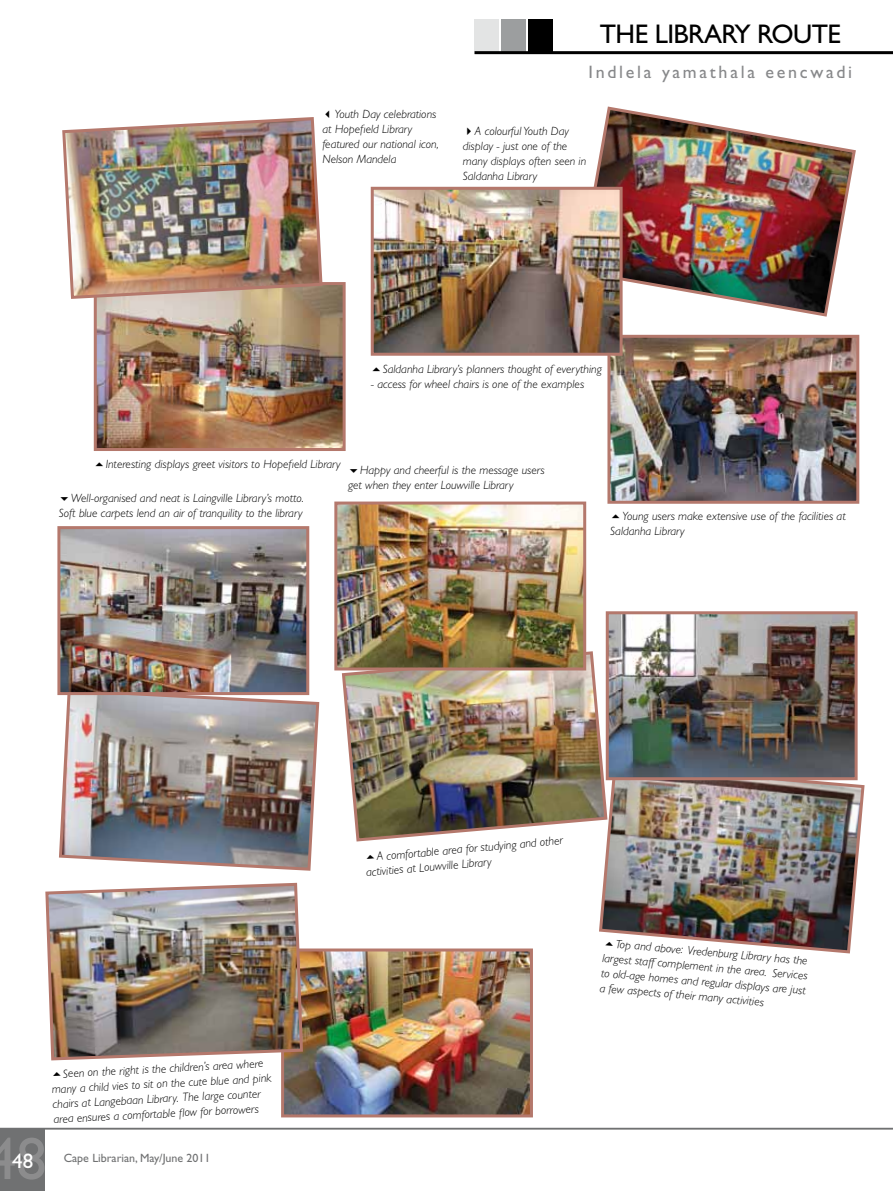
<style>
.page{position:relative;width:893px;height:1191px;background:#fff}
.page>*{position:absolute;margin:0;border:0;box-sizing:border-box;transform-origin:0 0}
.t1{font:60px "Gill Sans";color:#fff}
.t2{font:27px "Gill Sans";letter-spacing:-.02em;color:#000}
.t3{font:21px "Gill Sans";color:#fff}
.t4{font:18px "Gill Sans";letter-spacing:.15em;color:#87888a}
.t5{font:italic 300 12px/15px "Gill Sans";color:#000}
.t6{font:12px "Gill Sans";color:#707172}
</style>
<div class="page">
<div style="left:475px;top:19px;width:24px;height:35px;background:#e3e4e4"></div>
<div style="left:501px;top:19px;width:25px;height:35px;background:#9c9e9f"></div>
<div style="left:528px;top:19px;width:25px;height:35px;background:#000"></div>
<hr style="left:475px;top:51px;width:418px;height:3px;background:#000">
<div style="left:0;top:1129px;width:45px;height:62px;background:#707172"></div>
<hr style="left:0;top:1127px;width:893px;height:2px;background:#707172">
<img style="left:98px;top:286px;width:244px;height:161px">
<div style="left:94px;top:282px;width:252px;height:169px;border:3px solid #b4786c"></div>
<img style="left:62px;top:117px;width:262px;height:183px">
<img style="left:58px;top:687px;width:262px;height:184px">
<img style="left:61px;top:530px;width:244px;height:161px">
<div style="left:57px;top:526px;width:252px;height:169px;border:3px solid #b4786c"></div>
<img style="left:285px;top:952px;width:244px;height:161px">
<div style="left:281px;top:948px;width:252px;height:169px;border:3px solid #b4786c"></div>
<img style="left:45px;top:882px;width:259px;height:180px">
<img style="left:611px;top:339px;width:244px;height:161px">
<div style="left:607px;top:335px;width:252px;height:169px;border:3px solid #b4786c"></div>
<img style="left:577px;top:106px;width:279px;height:211px">
<img style="left:375px;top:191px;width:244px;height:161px">
<div style="left:371px;top:187px;width:252px;height:169px;border:3px solid #b4786c"></div>
<img style="left:340px;top:649px;width:266px;height:193px">
<img style="left:338px;top:505px;width:244px;height:161px">
<div style="left:334px;top:501px;width:252px;height:169px;border:3px solid #b4786c"></div>
<img style="left:597px;top:761px;width:268px;height:193px">
<img style="left:610px;top:615px;width:244px;height:161px">
<div style="left:606px;top:611px;width:252px;height:169px;border:3px solid #b4786c"></div>
<svg style="left:605px;top:941px;width:8px;height:4px"></svg>
<p class="t5" style="left:323px;top:107px;width:118px">✓Youth Day celebrations at Hopefield Library featured our national icon,<br>Nelson Mandela</p>
<h2 class="t2" style="left:600px;top:19px;width:243px">The library route</h2>
<h3 class="t4" style="left:588px;top:62px;width:265px">I ndlela yamathala eencwadi</h3>
<p class="t5" style="left:463px;top:124px;width:125px">✔A colourful Youth Day display - just one of the many displays often seen in<br>Saldanha Library</p>
<p class="t5" style="left:383px;top:362px;width:221px">Saldanha Library’s planners thought of everything</p>
<p class="t5" style="left:371px;top:377px;width:215px">- access for wheel chairs is one of the examples</p>
<p class="t5" style="left:106px;top:456px;width:236px">Interesting displays greet visitors to Hopefield Library</p>
<p class="t5" style="left:348px;top:462px;width:198px;text-indent:12px">Happy and cheerful is the message users get when they enter Louwville Library</p>
<p class="t5" style="left:59px;top:490px;width:246px;text-align:right">Well-organised and neat is Laingville Library’s motto.<br>Soft blue carpets lend an air of tranquility to the library</p>
<p class="t5" style="left:610px;top:509px;width:237px;text-indent:12px">Young users make extensive use of the facilities at<br>Saldanha Library</p>
<p class="t5" style="left:51px;top:1067px;width:221px;text-indent:12px;rotate:-3deg">Seen on the right is the children’s area where many a child vies to sit on the cute blue and pink chairs at Langebaan Library. The large counter area ensures a comfortable fl ow for borrowers</p>
<h1 class="t1" style="left:-13px;top:1124px;width:61px">48</h1>
<h3 class="t3" style="left:12px;top:1148px;width:22px">48</h3>
<p class="t6" style="left:64px;top:1151px;width:148px">Cape Librarian, May/June 2011</p>
<p class="t5" style="left:364px;top:850px;width:200px;text-indent:12px;rotate:-5deg">A comfortable area for studying and other activities at Louwville Library</p>
<p class="t5" style="left:604px;top:935px;width:207px;text-align:justify;text-indent:12px;rotate:5deg">Top and above: Vredenburg Library has the largest staff complement in the area. Services to old-age homes and regular displays are just a few aspects of their many activities</p>
</div>
